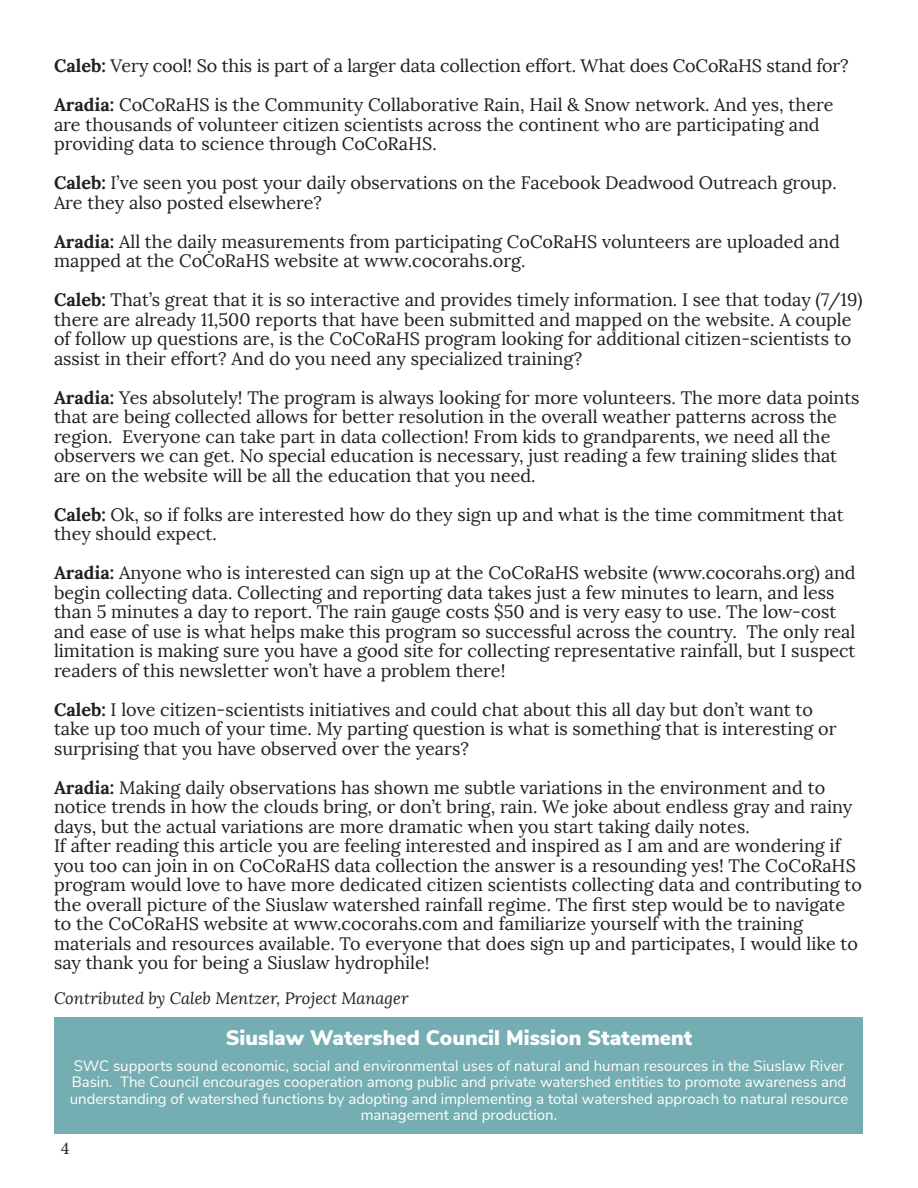
<style>
.page{position:relative;width:918px;height:1188px;background:#fff}
.page>*{position:absolute;margin:0;border:0;box-sizing:border-box;transform-origin:0 0}
.Heading{font:900 21px "Nunito Sans";color:#fff}
.t1{font:18px/19.5px "Lora";color:#231f20}
.t2{font:18px "Minion Pro";color:#231f20}
.t3{font:italic 16.5px "Lora";color:#231f20}
.Body_Copy{font:15px/16.5px "Nunito Sans";color:#fff;text-align:center}
.s1{font-weight:700}
</style>
<div class="page">
<div style="left:55px;top:1017px;width:808px;height:117px;background:#74aeb2"></div>
<p class="t1" style="left:54px;top:56px;width:796px"><span class="s1">Caleb:</span> Very cool! So this is part of a larger data collection effort. What does CoCoRaHS stand for?</p>
<p class="t1" style="left:54px;top:95px;width:781px"><span class="s1">Aradia:</span> CoCoRaHS is the Community Collaborative Rain, Hail &amp; Snow network. And yes, there are thousands of volunteer citizen scientists across the continent who are participating and providing data to science through CoCoRaHS.</p>
<p class="t1" style="left:54px;top:173px;width:784px"><span class="s1">Caleb:</span> I’ve seen you post your daily observations on the Facebook Deadwood Outreach group.<br>Are they also posted elsewhere?</p>
<p class="t1" style="left:54px;top:232px;width:787px"><span class="s1">Aradia:</span> All the daily measurements from participating CoCoRaHS volunteers are uploaded and mapped at the CoCoRaHS website at www.cocorahs.org.</p>
<p class="t1" style="left:54px;top:290px;width:810px"><span class="s1">Caleb:</span> That’s great that it is so interactive and provides timely information. I see that today (7/19) there are already 11,500 reports that have been submitted and mapped on the website. A couple of follow up questions are, is the CoCoRaHS program looking for additional citizen-scientists to assist in their effort? And do you need any specialized training?</p>
<p class="t1" style="left:54px;top:388px;width:807px"><span class="s1">Aradia:</span> Yes absolutely! The program is always looking for more volunteers. The more data points that are being collected allows for better resolution in the overall weather patterns across the region. Everyone can take part in data collection! From kids to grandparents, we need all the observers we can get. No special education is necessary, just reading a few training slides that are on the website will be all the education that you need.</p>
<p class="t1" style="left:54px;top:505px;width:791px"><span class="s1">Caleb:</span> Ok, so if folks are interested how do they sign up and what is the time commitment that they should expect.</p>
<p class="t1" style="left:54px;top:563px;width:803px"><span class="s1">Aradia:</span> Anyone who is interested can sign up at the CoCoRaHS website (www.cocorahs.org) and begin collecting data. Collecting and reporting data takes just a few minutes to learn, and less than 5 minutes a day to report. The rain gauge costs $50 and is very easy to use. The low-cost and ease of use is what helps make this program so successful across the country. The only real limitation is making sure you have a good site for collecting representative rainfall, but I suspect readers of this newsletter won’t have a problem there!</p>
<p class="t1" style="left:54px;top:700px;width:784px"><span class="s1">Caleb:</span> I love citizen-scientists initiatives and could chat about this all day but don’t want to take up too much of your time. My parting question is what is something that is interesting or surprising that you have observed over the years?</p>
<p class="t1" style="left:54px;top:778px;width:800px"><span class="s1">Aradia:</span> Making daily observations has shown me subtle variations in the environment and to notice trends in how the clouds bring, or don’t bring, rain. We joke about endless gray and rainy days, but the actual variations are more dramatic when you start taking daily notes.</p>
<p class="t1" style="left:54px;top:836px;width:810px">If after reading this article you are feeling interested and inspired as I am and are wondering if you too can join in on CoCoRaHS data collection the answer is a resounding yes! The CoCoRaHS program would love to have more dedicated citizen scientists collecting data and contributing to the overall picture of the Siuslaw watershed rainfall regime. The first step would be to navigate to the CoCoRaHS website at www.cocorahs.com and familiarize yourself with the training materials and resources available. To everyone that does sign up and participates, I would like to say thank you for being a Siuslaw hydrophile!</p>
<p class="t3" style="left:54px;top:988px;width:356px">Contributed by Caleb Mentzer, Project Manager</p>
<p class="Heading" style="left:226px;top:1023px;width:468px">Siuslaw Watershed Council Mission Statement</p>
<p class="Body_Copy" style="left:70px;top:1056px;width:780px">SWC supports sound economic, social and environmental uses of natural and human resources in the Siuslaw River Basin. The Council encourages cooperation among public and private watershed entities to promote awareness and understanding of watershed functions by adopting and implementing a total watershed approach to natural resource management and production.</p>
<p class="t2" style="left:61px;top:1136px;width:10px">4</p>
</div>
